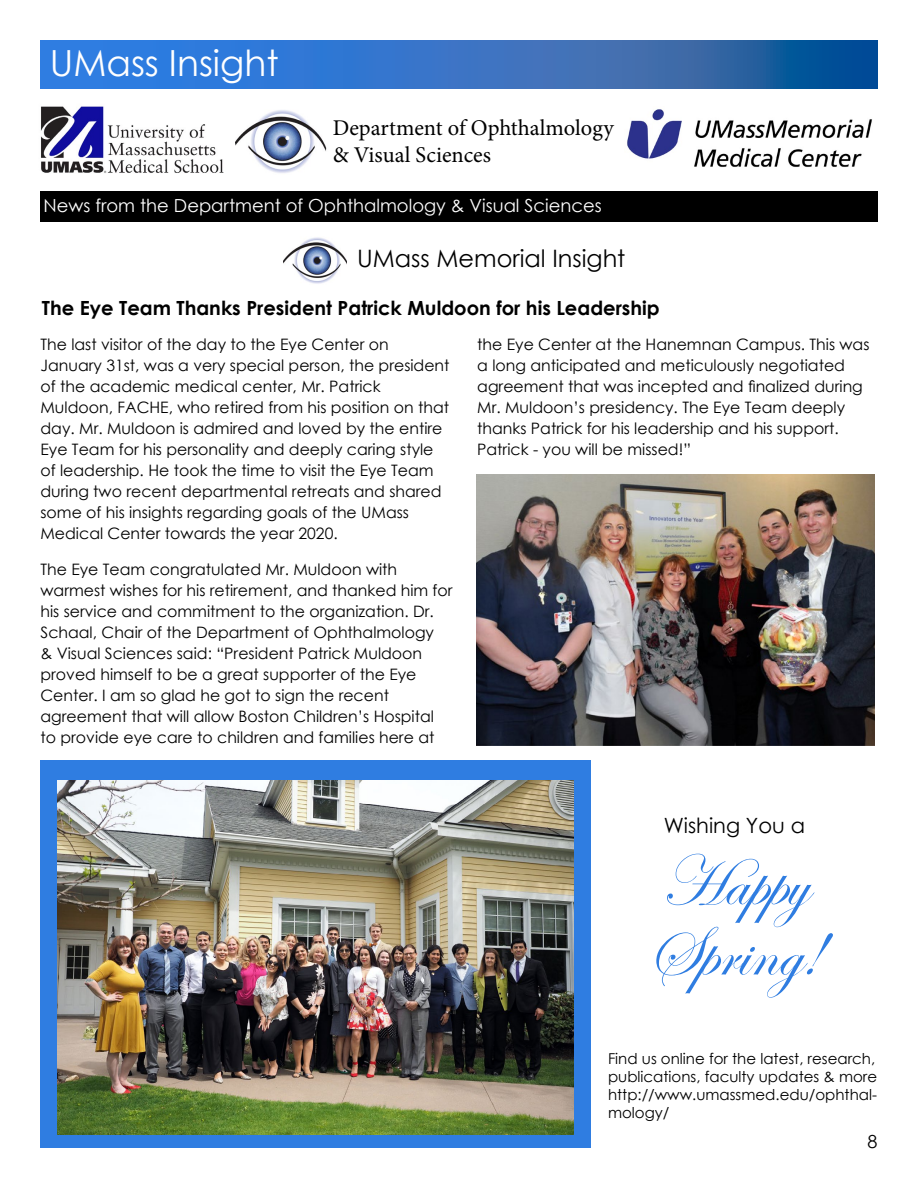
<style>
.page{position:relative;width:918px;height:1188px;background:#fff}
.page>*{position:absolute;margin:0;border:0;box-sizing:border-box;transform-origin:0 0}
.t1{font:72px/70.5px "Edwardian Script ITC";color:#2f7de1}
.t2{font:36px "Century Gothic";color:#fff}
.t3{font:24px "Century Gothic";color:#000}
.t4{font:22.5px/27px "Minion Pro";color:#000}
.t5{font:21px "Century Gothic";color:#000}
.t6{font:700 19.5px "Century Gothic";color:#000}
.t7{font:18px "Century Gothic";color:#fff}
.t8{font:18px "Century Gothic";color:#000}
.t9{font:15.75px/21px "Century Gothic";color:#000}
.t10{font:15px/18px "Century Gothic";color:#000}
</style>
<div class="page">
<svg style="left:40px;top:40px;width:838px;height:48px;background:#2e6fc1"></svg>
<img style="left:236px;top:110px;width:91px;height:63px">
<img style="left:40px;top:106px;width:184px;height:67px">
<div style="left:40px;top:191px;width:838px;height:30px;background:#000"></div>
<img style="left:627px;top:109px;width:245px;height:58px">
<div style="left:40px;top:760px;width:551px;height:388px;background:#2f7de1"></div>
<img style="left:283px;top:237px;width:63px;height:47px">
<img style="left:477px;top:474px;width:398px;height:272px">
<img style="left:57px;top:780px;width:517px;height:355px">
<h2 class="t2" style="left:50px;top:38px;width:230px">UMass Insight</h2>
<h3 class="t4" style="left:333px;top:115px;width:283px">Department of Ophthalmology &amp; Visual Sciences</h3>
<p class="t7" style="left:43px;top:193px;width:560px">News from the Department of Ophthalmology &amp; Visual Sciences</p>
<h3 class="t3" style="left:357px;top:242px;width:270px">UMass Memorial Insight</h3>
<p class="t6" style="left:42px;top:293px;width:619px">The Eye Team Thanks President Patrick Muldoon for his Leadership</p>
<p class="t9" style="left:40px;top:334px;width:411px">The last visitor of the day to the Eye Center on January 31st, was a very special person, the president of the academic medical center, Mr. Patrick Muldoon, FACHE, who retired from his position on that day. Mr. Muldoon is admired and loved by the entire Eye Team for his personality and deeply caring style of leadership. He took the time to visit the Eye Team during two recent departmental retreats and shared some of his insights regarding goals of the UMass Medical Center towards the year 2020.</p>
<p class="t9" style="left:40px;top:559px;width:414px">The Eye Team congratulated Mr. Muldoon with warmest wishes for his retirement, and thanked him for his service and commitment to the organization. Dr.<br>Schaal, Chair of the Department of Ophthalmology<br>&amp; Visual Sciences said: “President Patrick Muldoon proved himself to be a great supporter of the Eye Center. I am so glad he got to sign the recent agreement that will allow Boston Children’s Hospital to provide eye care to children and families here at</p>
<p class="t9" style="left:477px;top:333px;width:394px">the Eye Center at the Hanemnan Campus. This was a long anticipated and meticulously negotiated agreement that was incepted and finalized during Mr. Muldoon’s presidency. The Eye Team deeply thanks Patrick for his leadership and his support.<br>Patrick - you will be missed!”</p>
<h3 class="t5" style="left:664px;top:811px;width:143px">Wishing You a</h3>
<h1 class="t1" style="left:647px;top:849px;width:177px">Happy<br>Spring!</h1>
<p class="t10" style="left:608px;top:1049px;width:271px">Find us online for the latest, research, publications, faculty updates &amp; more http://www.umassmed.edu/ophthal&shy;mology/</p>
<p class="t8" style="left:868px;top:1129px;width:11px">8</p>
</div>
